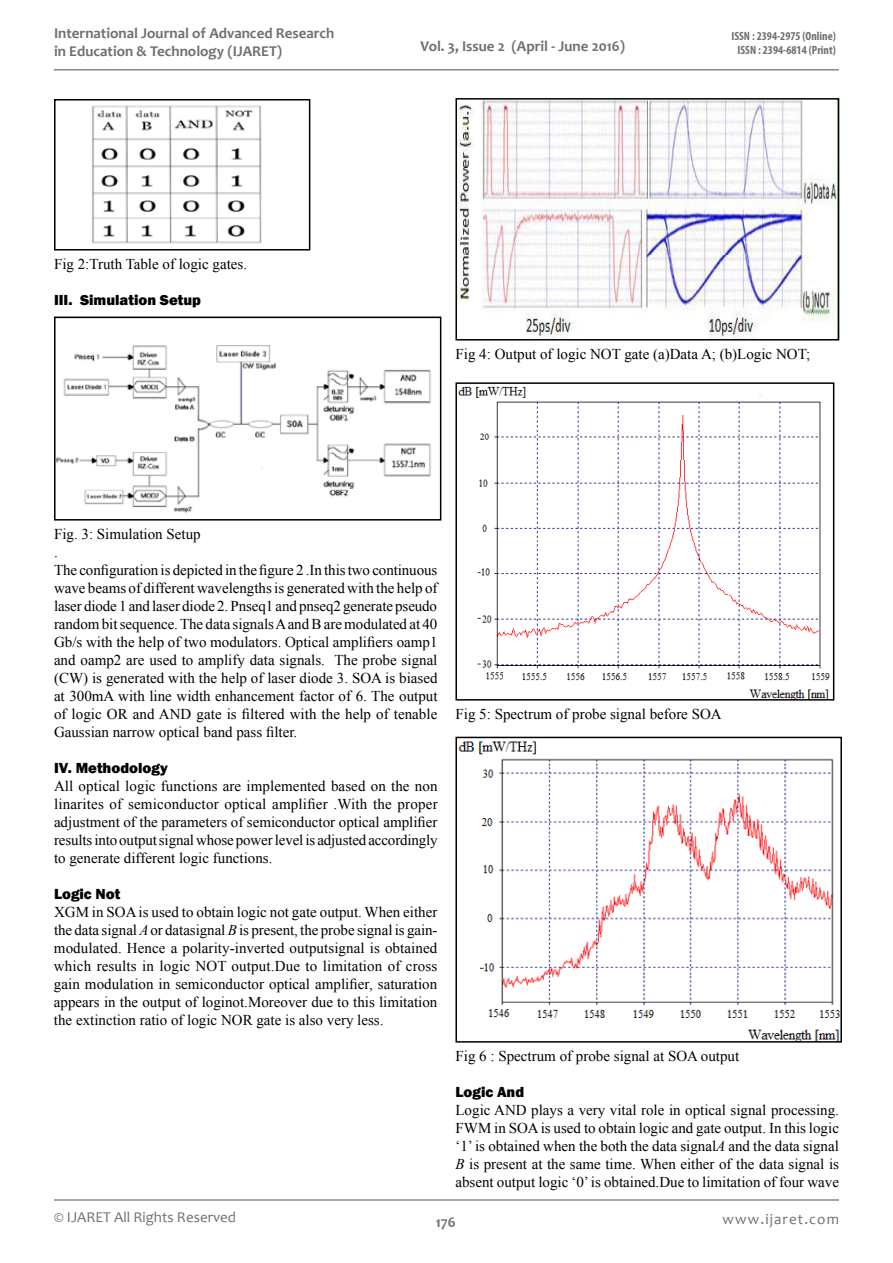
<style>
.page{position:relative;width:893px;height:1263px;background:#fff}
.page>*{position:absolute;margin:0;border:0;box-sizing:border-box;transform-origin:0 0}
.t1{font:15px/18px "Times New Roman";color:#000;text-align:justify}
.t2{font:700 15px/18px "Candara";color:#6d6f71}
.t3{font:800 15px "Franklin Gothic";color:#000}
.t4{font:15px "Candara";color:#6d6f71}
.t5{font:15px "Candara";letter-spacing:.075em;color:#6d6f71}
.t6{font:700 condensed 12px/14.4px "Myriad Pro";color:#6d6f71;text-align:center}
.s1{font-style:italic}
</style>
<div class="page">
<hr style="left:54px;top:1199px;width:785px;height:2px;background:#86888b">
<hr style="left:54px;top:69px;width:785px;height:2px;background:#86888b">
<img style="left:92px;top:105px;width:170px;height:139px">
<div style="left:54px;top:99px;width:256px;height:151px;border:2px solid #000"></div>
<img style="left:57px;top:345px;width:374px;height:168px">
<div style="left:54px;top:316px;width:387px;height:204px;border:2px solid #000"></div>
<img style="left:458px;top:101px;width:378px;height:236px">
<div style="left:455px;top:98px;width:384px;height:242px;border:2px solid #000"></div>
<img style="left:458px;top:386px;width:372px;height:312px">
<div style="left:455px;top:382px;width:379px;height:319px;border:2px solid #000"></div>
<img style="left:458px;top:741px;width:381px;height:299px">
<div style="left:455px;top:737px;width:387px;height:306px;border:2px solid #000"></div>
<p class="t2" style="left:54px;top:24px;width:282px">International Journal of Advanced Research in Education &amp; Technology (IJARET)</p>
<p class="t1" style="left:54px;top:254px;width:195px">Fig 2:Truth Table of logic gates.</p>
<p class="t3" style="left:54px;top:290px;width:148px">III. Simulation Setup</p>
<p class="t2" style="left:420px;top:36px;width:206px">Vol. 3, Issue 2 (April - June 2016)</p>
<p class="t6" style="left:731px;top:28px;width:106px">ISSN : 2394-2975 (Online)<br>ISSN : 2394-6814 (Print)</p>
<p class="t1" style="left:455px;top:344px;width:356px">Fig 4: Output of logic NOT gate (a)Data A; (b)Logic NOT;</p>
<p class="t1" style="left:54px;top:524px;width:385px;text-align:left">Fig. 3: Simulation Setup<br>.<br>The configuration is depicted in the figure 2 .In this two continuous wave beams of different wavelengths is generated with the help of laser diode 1 and laser diode 2. Pnseq1 and pnseq2 generate pseudo random bit sequence. The data signals A and B are modulated at 40<br>Gb/s with the help of two modulators. Optical amplifiers oamp1 and oamp2 are used to amplify data signals. The probe signal (CW) is generated with the help of laser diode 3. SOA is biased at 300mA with line width enhancement factor of 6. The output of logic OR and AND gate is filtered with the help of tenable Gaussian narrow optical band pass filter.</p>
<p class="t3" style="left:54px;top:758px;width:115px">IV. Methodology</p>
<p class="t1" style="left:54px;top:776px;width:385px">All optical logic functions are implemented based on the non linarites of semiconductor optical amplifier .With the proper adjustment of the parameters of semiconductor optical amplifier results into output signal whose power level is adjusted accordingly to generate different logic functions.</p>
<p class="t3" style="left:54px;top:884px;width:68px">Logic Not</p>
<p class="t1" style="left:54px;top:902px;width:385px">XGM in SOA is used to obtain logic not gate output. When either the data signal <span class="s1">A</span> or datasignal <span class="s1">B</span> is present, the probe signal is gain&shy;modulated. Hence a polarity-inverted outputsignal is obtained which results in logic NOT output.Due to limitation of cross gain modulation in semiconductor optical amplifier, saturation appears in the output of loginot.Moreover due to this limitation the extinction ratio of logic NOR gate is also very less.</p>
<p class="t1" style="left:455px;top:704px;width:268px">Fig 5: Spectrum of probe signal before SOA</p>
<p class="t1" style="left:455px;top:1046px;width:285px">Fig 6 : Spectrum of probe signal at SOA output</p>
<p class="t3" style="left:455px;top:1082px;width:70px">Logic And</p>
<p class="t1" style="left:455px;top:1100px;width:385px">Logic AND plays a very vital role in optical signal processing.<br>FWM in SOA is used to obtain logic and gate output. In this logic ‘1’ is obtained when the both the data signal<span class="s1">A</span> and the data signal <span class="s1">B</span> is present at the same time. When either of the data signal is absent output logic ‘0’ is obtained.Due to limitation of four wave</p>
<p class="t4" style="left:54px;top:1207px;width:184px">© IJARET All Rights Reserved</p>
<p class="t5" style="left:723px;top:1210px;width:118px">www.ijaret.com</p>
<p class="t2" style="left:436px;top:1213px;width:21px">176</p>
</div>
